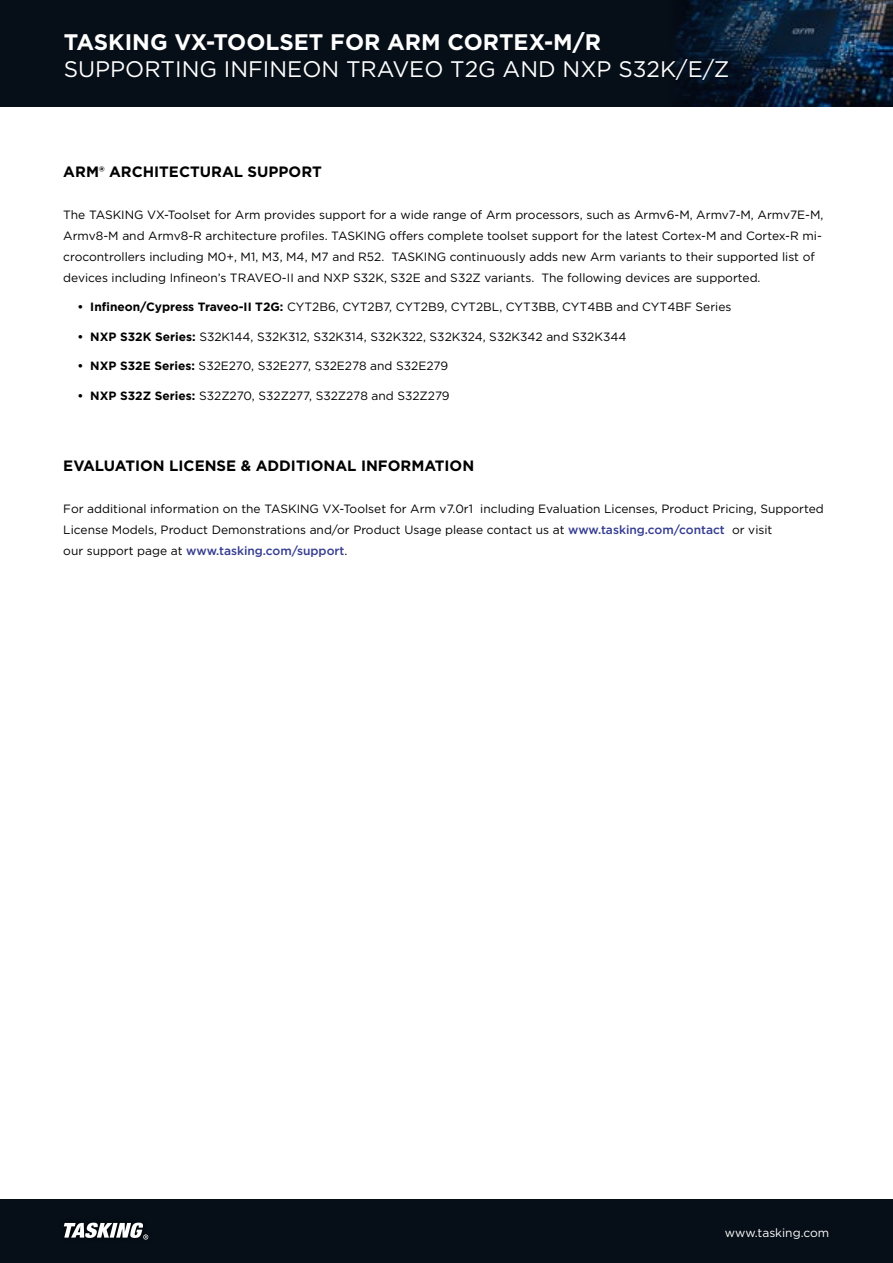
<style>
.page{position:relative;width:893px;height:1263px;background:#fff}
.page>*{position:absolute;margin:0;border:0;box-sizing:border-box;transform-origin:0 0}
.t1{font:22.5px "Gotham";color:#fff}
.t2{font:700 22.5px "Gotham";color:#fff}
.t3{font:700 15px "Gotham";color:#000}
.t4{font:12px/21px "Gotham Pro";color:#000}
.t5{font:12px "Gotham";color:#fff}
.s1{font-weight:700}
.s2{font-weight:500;color:#353c90}
</style>
<div class="page">
<div style="left:0;top:1199px;width:893px;height:64px;background:#060e17"></div>
<svg style="left:64px;top:1222px;width:84px;height:17px"></svg>
<div style="left:0;top:0;width:893px;height:106px;background:#060e17"></div>
<img style="left:674px;top:0;width:219px;height:106px">
<h1 class="t2" style="left:64px;top:27px;width:539px">TASKING VX-TOOLSET FOR ARM CORTEX-M/R</h1>
<h1 class="t1" style="left:64px;top:55px;width:667px">SUPPORTING INFINEON TRAVEO T2G AND NXP S32K/E/Z</h1>
<h1 class="t2" style="left:174px;top:27px;width:151px">SMARTCODE</h1>
<h1 class="t1" style="left:64px;top:55px;width:599px">FOR INFINEON AURIX™ TC4X MICROCO TROLLERS</h1>
<p class="t3" style="left:63px;top:162px;width:260px">ARM® ARCHITECTURAL SUPPORT</p>
<p class="t4" style="left:63px;top:204px;width:762px">The TASKING VX-Toolset for Arm provides support for a wide range of Arm processors, such as Armv6-M, Armv7-M, Armv7E-M, Armv8-M and Armv8-R architecture profiles. TASKING offers complete toolset support for the latest Cortex-M and Cortex-R mi&shy;crocontrollers including M0+, M1, M3, M4, M7 and R52. TASKING continuously adds new Arm variants to their supported list of devices including Infineon’s TRAVEO-II and NXP S32K, S32E and S32Z variants. The following devices are supported.</p>
<p class="t4" style="left:78px;top:297px;width:655px"><span class="s1">• Infineon/Cypress Traveo-II T2G:</span> CYT2B6, CYT2B7, CYT2B9, CYT2BL, CYT3BB, CYT4BB and CYT4BF Series</p>
<p class="t4" style="left:78px;top:326px;width:550px"><span class="s1">• NXP S32K Series:</span> S32K144, S32K312, S32K314, S32K322, S32K324, S32K342 and S32K344</p>
<p class="t4" style="left:78px;top:356px;width:372px"><span class="s1">• NXP S32E Series:</span> S32E270, S32E277, S32E278 and S32E279</p>
<p class="t4" style="left:78px;top:385px;width:374px"><span class="s1">• NXP S32Z Series:</span> S32Z270, S32Z277, S32Z278 and S32Z279</p>
<p class="t3" style="left:63px;top:456px;width:412px">EVALUATION LICENSE &amp; ADDITIONAL INFORMATION</p>
<p class="t4" style="left:63px;top:499px;width:762px">For additional information on the TASKING VX-Toolset for Arm v7.0r1 including Evaluation Licenses, Product Pricing, Supported<br>License Models, Product Demonstrations and/or Product Usage please contact us at <span class="s2">www.tasking.com/contact</span> or visit<br>our support page at <span class="s2">www.tasking.com/support</span>.</p>
<p class="t5" style="left:725px;top:1225px;width:106px">www.tasking.com</p>
</div>
